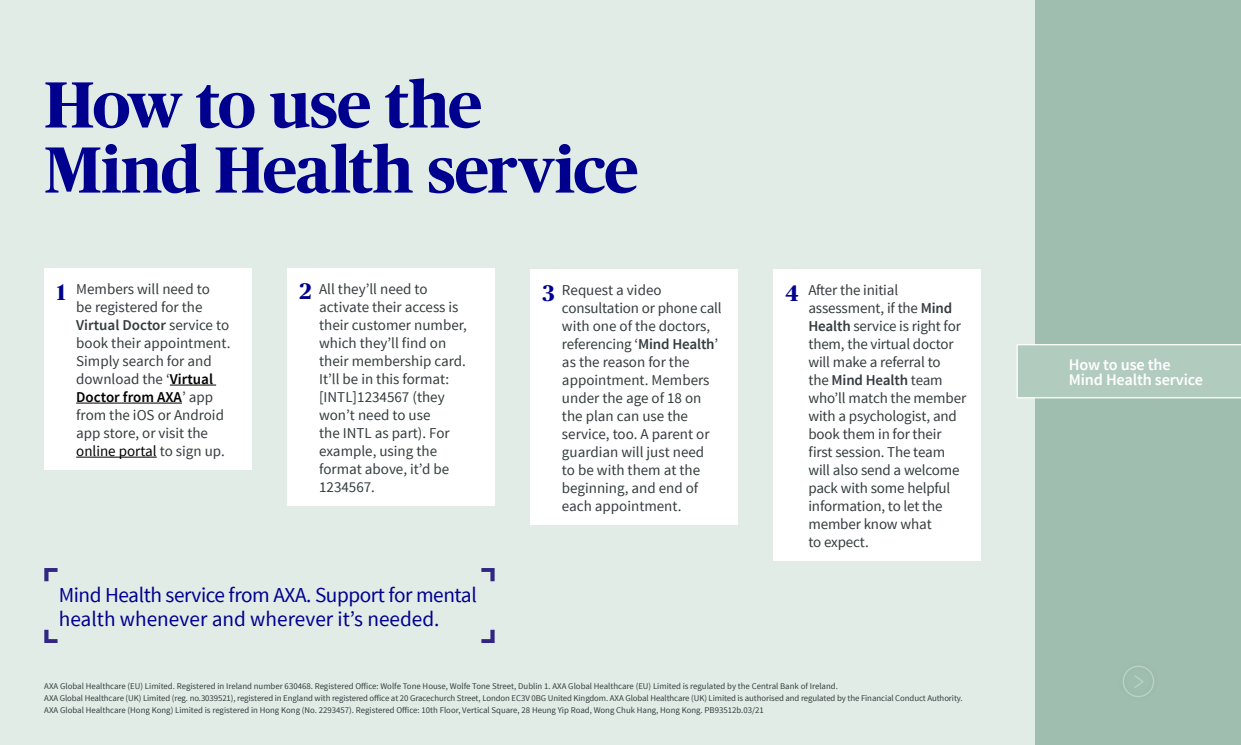
<style>
.page{position:relative;width:1241px;height:745px;background:#fff}
.page>*{position:absolute;margin:0;border:0;box-sizing:border-box;transform-origin:0 0}
.t1{font:700 65px/65px "Publico Headline";letter-spacing:-.015em;color:#00008f}
.t2{font:700 22.5px "Publico Headline";color:#00008f}
.t3{font:21.25px/23.8px "Source Sans Pro";letter-spacing:-.015em;color:#00008f}
.t4{font:600 16.25px/15px "Source Sans Pro";letter-spacing:-.01em;color:#fff}
.t5{font:15px/18px "Source Sans Pro";color:#343c3d}
.t6{font:8.75px/12.2px "Source Sans Pro";letter-spacing:-.01em;color:#343c3d}
.s1{font-weight:600}
.s2{font-weight:600;color:#000}
.s3{color:#000}
</style>
<div class="page">
<div style="left:1035px;top:0;width:205px;height:744px;background:#9fbeaf"></div>
<div style="left:0;top:0;width:1035px;height:744px;background:#e2ece7"></div>
<svg style="left:1016px;top:344px;width:224px;height:55px;background:#b5cdc2"></svg>
<div style="left:1116px;top:659px;width:43px;height:43px;background:#343c3d;opacity:.3"></div>
<div style="left:1122px;top:665px;width:32px;height:31px;border:1px solid #fff;border-radius:50%"></div>
<svg style="left:1132px;top:673px;width:12px;height:16px"></svg>
<div style="left:44px;top:268px;width:208px;height:202px;background:#fff"></div>
<hr style="left:170px;top:384px;width:46px;height:1px;background:#000">
<hr style="left:76px;top:402px;width:106px;height:1px;background:#000">
<hr style="left:76px;top:456px;width:81px;height:1px;background:#000">
<div style="left:530px;top:269px;width:207px;height:255px;background:#fff"></div>
<div style="left:287px;top:268px;width:207px;height:238px;background:#fff"></div>
<div style="left:772px;top:269px;width:208px;height:291px;background:#fff"></div>
<svg style="left:44px;top:568px;width:14px;height:13px"></svg>
<svg style="left:481px;top:629px;width:13px;height:13px"></svg>
<svg style="left:481px;top:568px;width:13px;height:13px"></svg>
<svg style="left:44px;top:629px;width:14px;height:13px"></svg>
<h1 class="t1" style="left:44px;top:68px;width:595px">How to use the<br>Mind Health service</h1>
<p class="t5" style="left:76px;top:280px;width:156px">Members will need to<br>be registered for the<br><span class="s1">Virtual Doctor</span> service to book their appointment.<br>Simply search for and download the ‘<span class="s2">Virtual<br>Doctor from AXA</span>’ app from the iOS or Android app store, or visit the <span class="s3">online portal</span> to sign up.</p>
<p class="t5" style="left:562px;top:281px;width:161px">Request a video consultation or phone call with one of the doctors, referencing ‘<span class="s1">Mind Health</span>’ as the reason for the appointment. Members under the age of 18 on the plan can use the service, too. A parent or guardian will just need<br>to be with them at the beginning, and end of each appointment.</p>
<p class="t5" style="left:319px;top:280px;width:149px">All they’ll need to activate their access is their customer number, which they’ll find on their membership card.<br>It’ll be in this format: [INTL]1234567 (they won’t need to use<br>the INTL as part). For example, using the format above, it’d be<br>1234567.</p>
<p class="t5" style="left:808px;top:281px;width:159px">After the initial assessment, if the <span class="s1">Mind<br>Health</span> service is right for them, the virtual doctor will make a referral to<br>the <span class="s1">Mind Health</span> team who’ll match the member with a psychologist, and book them in for their first session. The team will also send a welcome pack with some helpful information, to let the member know what<br>to expect.</p>
<h2 class="t2" style="left:57px;top:275px;width:10px">1</h2>
<h2 class="t2" style="left:299px;top:275px;width:14px">2</h2>
<h2 class="t2" style="left:542px;top:276px;width:14px">3</h2>
<h2 class="t2" style="left:785px;top:276px;width:15px">4</h2>
<h3 class="t3" style="left:59px;top:583px;width:419px">Mind Health service from AXA. Support for mental health whenever and wherever it’s needed.</h3>
<p class="t6" style="left:44px;top:679px;width:919px">AXA Global Healthcare (EU) Limited. Registered in Ireland number 630468. Registered Office: Wolfe Tone House, Wolfe Tone Street, Dublin 1. AXA Global Healthcare (EU) Limited is regulated by the Central Bank of Ireland.<br>AXA Global Healthcare (UK) Limited (reg. no.3039521), registered in England with registered office at 20 Gracechurch Street, London EC3V 0BG United Kingdom. AXA Global Healthcare (UK) Limited is authorised and regulated by the Financial Conduct Authority.<br>AXA Global Healthcare (Hong Kong) Limited is registered in Hong Kong (No. 2293457). Registered Office: 10th Floor, Vertical Square, 28 Heung Yip Road, Wong Chuk Hang, Hong Kong. PB93512b.03/21</p>
<p class="t4" style="left:1068px;top:357px;width:136px">How to use the<br>Mind Health service</p>
</div>
